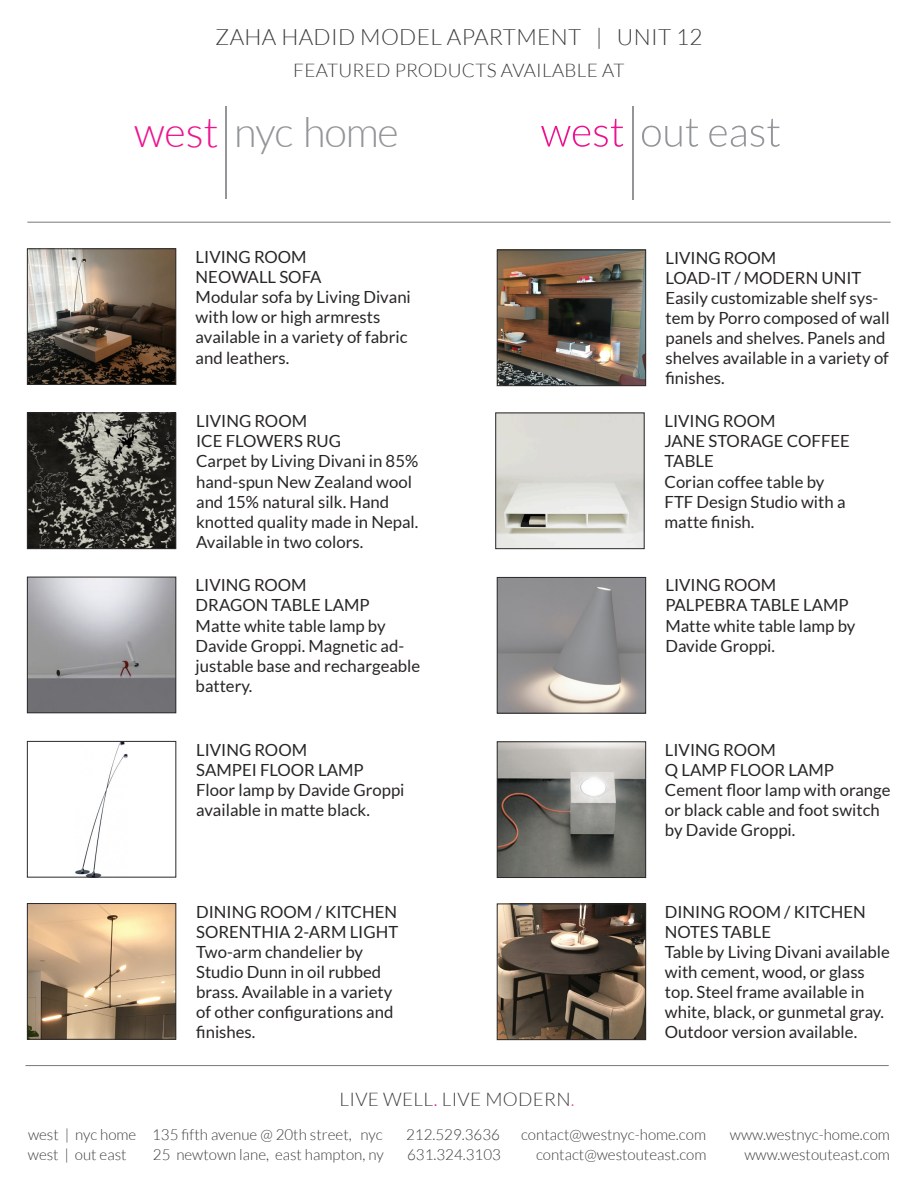
<style>
.page{position:relative;width:918px;height:1188px;background:#fff}
.page>*{position:absolute;margin:0;border:0;box-sizing:border-box;transform-origin:0 0}
.t1{font:300 41.55px "Lato";letter-spacing:-.025em;color:#939598}
.t2{font:300 22.5px "Lato";letter-spacing:.015em;color:#3e3e3f}
.t3{font:300 18.9px "Lato";letter-spacing:.015em;color:#3e3e3f}
.t4{font:16.8px/20.1px "Lato";color:#282526}
.t5{font:300 15.15px "Lato";color:#3e3e3f}
.s1{color:#ed138f}
.s2{color:#ed4699}
</style>
<div class="page">
<svg style="left:541px;top:119px;width:82px;height:28px"></svg>
<svg style="left:642px;top:119px;width:56px;height:28px"></svg>
<svg style="left:709px;top:119px;width:71px;height:28px"></svg>
<hr style="left:633px;top:107px;width:1px;height:92px;background:#939598">
<hr style="left:226px;top:107px;width:1px;height:92px;background:#939598">
<img style="left:499px;top:252px;width:145px;height:132px">
<div style="left:497px;top:250px;width:149px;height:136px;border:1px solid #2b292a"></div>
<img style="left:499px;top:579px;width:145px;height:133px">
<div style="left:497px;top:577px;width:149px;height:137px;border:1px solid #2b292a"></div>
<img style="left:499px;top:743px;width:145px;height:133px">
<div style="left:497px;top:741px;width:149px;height:137px;border:1px solid #2b292a"></div>
<img style="left:499px;top:906px;width:145px;height:132px">
<div style="left:497px;top:904px;width:149px;height:136px;border:1px solid #2b292a"></div>
<img style="left:497px;top:415px;width:146px;height:132px">
<div style="left:495px;top:413px;width:150px;height:136px;border:1px solid #2b292a"></div>
<img style="left:29px;top:250px;width:145px;height:133px">
<div style="left:27px;top:248px;width:149px;height:137px;border:1px solid #2b292a"></div>
<img style="left:29px;top:579px;width:145px;height:132px">
<div style="left:27px;top:577px;width:149px;height:136px;border:1px solid #2b292a"></div>
<img style="left:75px;top:743px;width:53px;height:133px">
<div style="left:27px;top:741px;width:149px;height:137px;border:1px solid #2b292a"></div>
<img style="left:29px;top:905px;width:145px;height:133px">
<div style="left:27px;top:903px;width:149px;height:137px;border:1px solid #2b292a"></div>
<hr style="left:27px;top:222px;width:864px;height:1px;background:#76787b">
<hr style="left:26px;top:1065px;width:863px;height:1px;background:#76787b">
<img style="left:29px;top:415px;width:145px;height:132px">
<div style="left:27px;top:413px;width:149px;height:136px;border:1px solid #2b292a"></div>
<p class="t2" style="left:215px;top:25px;width:489px">ZAHA HADID MODEL APARTMENT | UNIT 12</p>
<p class="t3" style="left:293px;top:60px;width:333px">FEATURED PRODUCTS AVAILABLE AT</p>
<p class="t1" style="left:134px;top:110px;width:266px"><span class="s1">west</span> nyc home</p>
<p class="t4" style="left:196px;top:247px;width:112px">LIVING ROOM</p>
<p class="t4" style="left:196px;top:267px;width:127px">NEOWALL SOFA</p>
<p class="t4" style="left:196px;top:287px;width:217px">Modular sofa by Living Divani with low or high armrests available in a variety of fabric and leathers.</p>
<p class="t4" style="left:196px;top:411px;width:112px">LIVING ROOM</p>
<p class="t4" style="left:196px;top:431px;width:146px">ICE FLOWERS RUG</p>
<p class="t4" style="left:196px;top:451px;width:224px">Carpet by Living Divani in 85% hand-spun New Zealand wool and 15% natural silk. Hand knotted quality made in Nepal.<br>Available in two colors.</p>
<p class="t4" style="left:196px;top:575px;width:112px">LIVING ROOM</p>
<p class="t4" style="left:196px;top:595px;width:176px">DRAGON TABLE LAMP</p>
<p class="t4" style="left:196px;top:615px;width:226px">Matte white table lamp by<br>Davide Groppi. Magnetic ad&shy;justable base and rechargeable battery.</p>
<p class="t4" style="left:196px;top:740px;width:112px">LIVING ROOM</p>
<p class="t4" style="left:196px;top:760px;width:169px">SAMPEI FLOOR LAMP</p>
<p class="t4" style="left:196px;top:780px;width:210px">Floor lamp by Davide Groppi available in matte black.</p>
<p class="t4" style="left:196px;top:902px;width:202px">DINING ROOM / KITCHEN</p>
<p class="t4" style="left:196px;top:922px;width:204px">SORENTHIA 2-ARM LIGHT</p>
<p class="t4" style="left:196px;top:942px;width:168px">Two-arm chandelier by</p>
<p class="t4" style="left:196px;top:962px;width:199px">Studio Dunn in oil rubbed brass. Available in a variety of other configurations and finishes.</p>
<p class="t3" style="left:340px;top:1089px;width:237px">LIVE WELL<span class="s1">.</span> LIVE MODERN<span class="s2">.</span></p>
<p class="t4" style="left:665px;top:248px;width:112px">LIVING ROOM</p>
<p class="t4" style="left:665px;top:268px;width:198px">LOAD-IT / MODERN UNIT</p>
<p class="t4" style="left:665px;top:288px;width:226px">Easily customizable shelf sys&shy;tem by Porro composed of wall panels and shelves. Panels and shelves available in a variety of finishes.</p>
<p class="t4" style="left:665px;top:411px;width:112px">LIVING ROOM</p>
<p class="t4" style="left:665px;top:431px;width:187px">JANE STORAGE COFFEE<br>TABLE</p>
<p class="t4" style="left:665px;top:471px;width:162px">Corian coffee table by</p>
<p class="t4" style="left:665px;top:491px;width:182px">FTF Design Studio with a matte finish.</p>
<p class="t4" style="left:665px;top:575px;width:112px">LIVING ROOM</p>
<p class="t4" style="left:665px;top:595px;width:185px">PALPEBRA TABLE LAMP</p>
<p class="t4" style="left:665px;top:615px;width:192px">Matte white table lamp by<br>Davide Groppi.</p>
<p class="t4" style="left:665px;top:740px;width:112px">LIVING ROOM</p>
<p class="t4" style="left:665px;top:760px;width:171px">Q LAMP FLOOR LAMP</p>
<p class="t4" style="left:665px;top:780px;width:227px">Cement floor lamp with orange or black cable and foot switch by Davide Groppi.</p>
<p class="t4" style="left:665px;top:902px;width:202px">DINING ROOM / KITCHEN</p>
<p class="t4" style="left:665px;top:922px;width:108px">NOTES TABLE</p>
<p class="t4" style="left:665px;top:942px;width:227px">Table by Living Divani available with cement, wood, or glass top. Steel frame available in white, black, or gunmetal gray.<br>Outdoor version available.</p>
<p class="t5" style="left:28px;top:1126px;width:110px">west | nyc home</p>
<p class="t5" style="left:152px;top:1126px;width:232px">135 fifth avenue @ 20th street, nyc</p>
<p class="t5" style="left:406px;top:1127px;width:95px">212.529.3636</p>
<p class="t5" style="left:521px;top:1127px;width:187px">contact@westnyc-home.com</p>
<p class="t5" style="left:730px;top:1127px;width:161px">www.westnyc-home.com</p>
<p class="t5" style="left:28px;top:1146px;width:100px">west | out east</p>
<p class="t5" style="left:153px;top:1146px;width:232px">25 newtown lane, east hampton, ny</p>
<p class="t5" style="left:407px;top:1146px;width:95px">631.324.3103</p>
<p class="t5" style="left:536px;top:1146px;width:172px">contact@westouteast.com</p>
<p class="t5" style="left:744px;top:1146px;width:147px">www.westouteast.com</p>
</div>
